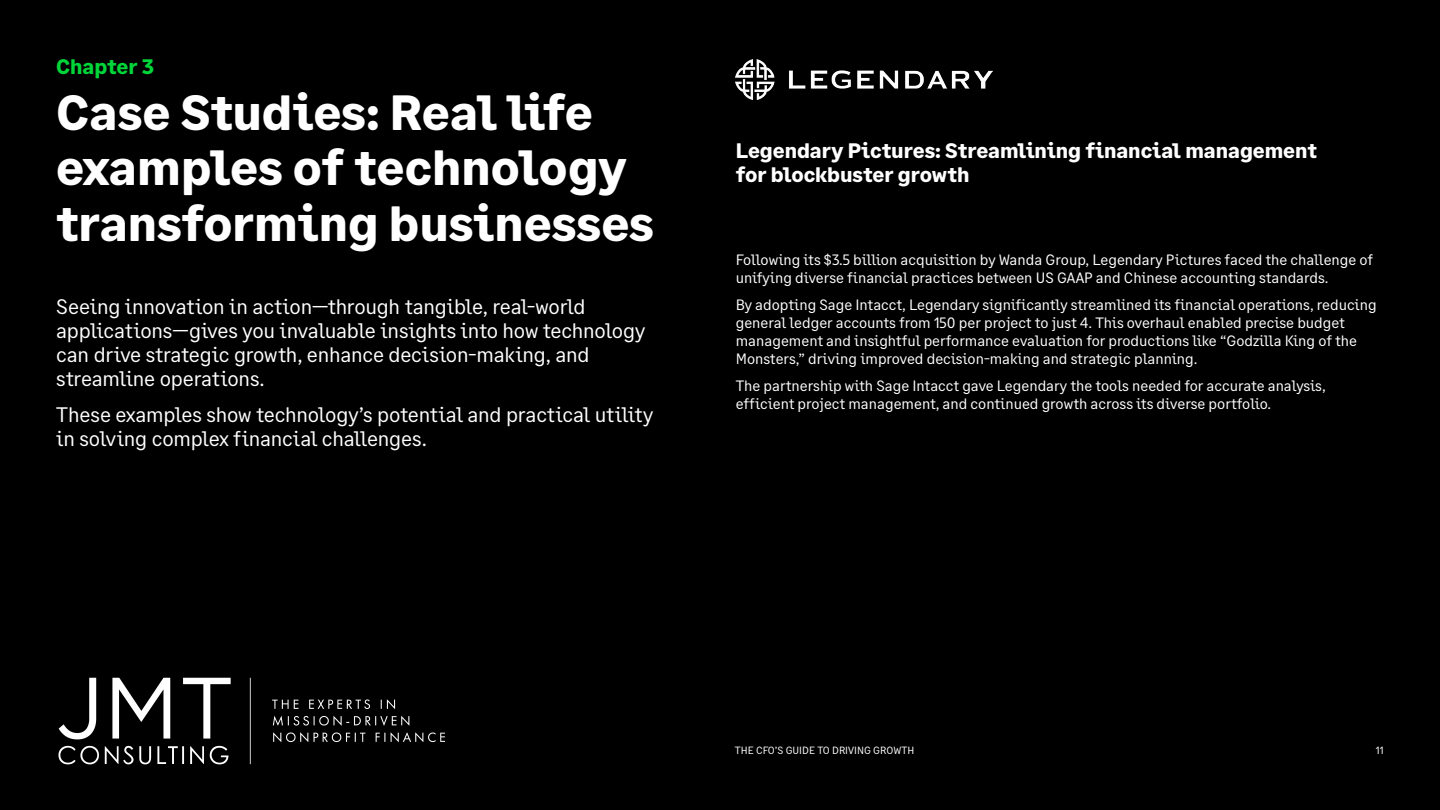
<style>
.page{position:relative;width:1440px;height:810px;background:#000}
.page>*{position:absolute;margin:0;border:0;box-sizing:border-box;transform-origin:0 0}
.t1{font:700 49.5px/55.5px "Sage Text";color:#fff}
.t2{font:21px/24px "Sage Text";letter-spacing:-.01em;color:#fff}
.t3{font:700 21px/24px "Sage Text";letter-spacing:-.005em;color:#fff}
.t4{font:700 21px "Sage Text";letter-spacing:-.005em;color:#00d639}
.t5{font:15px/18px "Sage Text";color:#fff}
.t6{font:10.5px "Sage Text";color:#fff}
</style>
<div class="page">
<img style="left:735px;top:60px;width:258px;height:39px">
<img style="left:58px;top:677px;width:387px;height:88px">
<h2 class="t4" style="left:56px;top:54px;width:99px">Chapter 3</h2>
<h1 class="t1" style="left:56px;top:86px;width:599px">Case Studies: Real life examples of technology transforming businesses</h1>
<h2 class="t2" style="left:56px;top:295px;width:591px">Seeing innovation in action—through tangible, real-world applications—gives you invaluable insights into how technology can drive strategic growth, enhance decision-making, and streamline operations.</h2>
<h2 class="t2" style="left:56px;top:403px;width:598px">These examples show technology’s potential and practical utility in solving complex financial challenges.</h2>
<h2 class="t3" style="left:736px;top:139px;width:583px">Legendary Pictures: Streamlining financial management for blockbuster growth</h2>
<p class="t5" style="left:736px;top:251px;width:639px">Following its $3.5 billion acquisition by Wanda Group, Legendary Pictures faced the challenge of unifying diverse financial practices between U S GAAP and Chinese accounting standards.</p>
<p class="t5" style="left:736px;top:296px;width:642px">By adopting Sage Intacct, Legendary significantly streamlined its financial operations, reducing general ledger accounts from 150 per project to just 4. This overhaul enabled precise budget management and insightful performance evaluation for productions like “Godzilla King of the Monsters,” driving improved decision-making and strategic planning.</p>
<p class="t5" style="left:736px;top:377px;width:592px">The partnership with Sage Intacct gave Legendary the tools needed for accurate analysis, efficient project management, and continued growth across its diverse portfolio.</p>
<p class="t6" style="left:735px;top:744px;width:174px">The CFO’s gui de to drivi ng growth</p>
<p class="t6" style="left:1376px;top:744px;width:9px">11</p>
</div>
